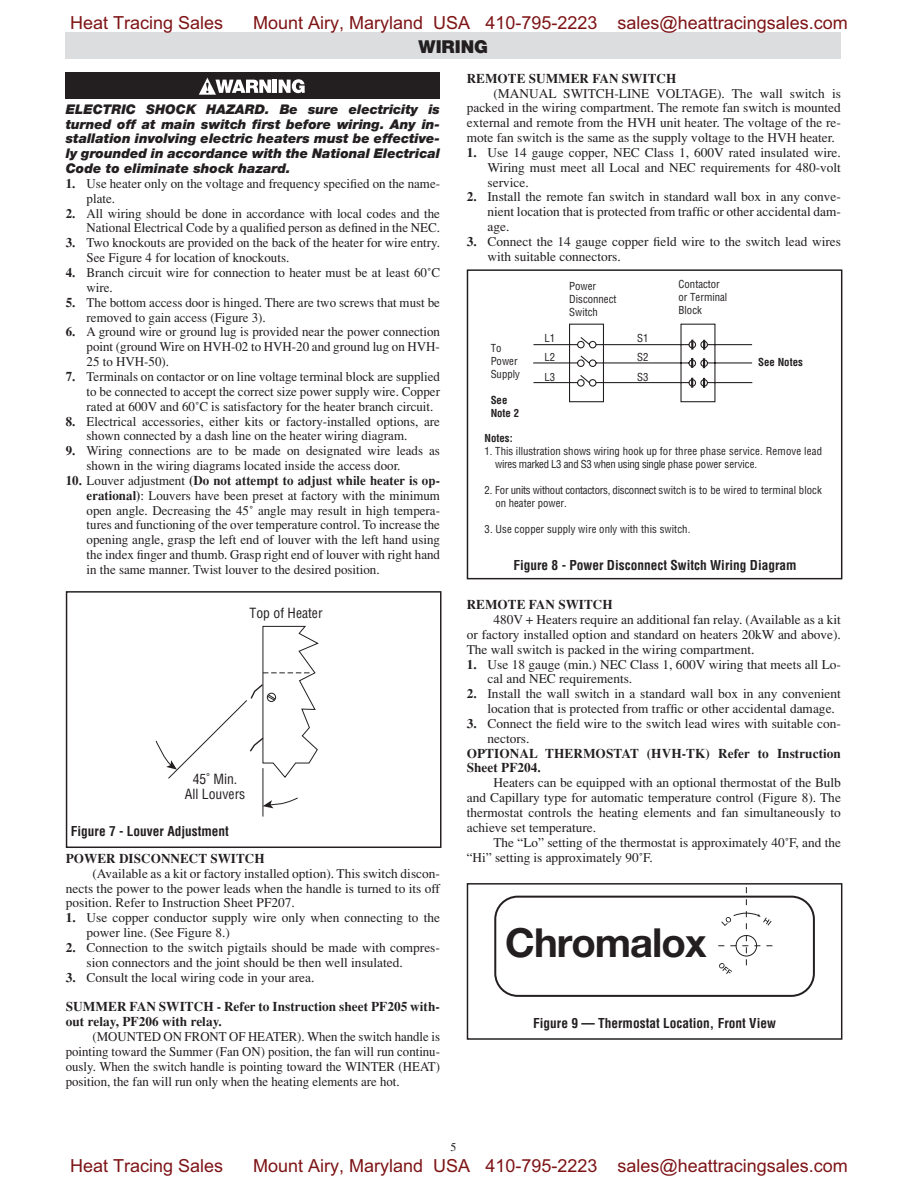
<style>
.page{position:relative;width:918px;height:1188px;background:#fff}
.page>*{position:absolute;margin:0;border:0;box-sizing:border-box;transform-origin:0 0}
.t1{font:700 40.05px "Helvetica Neue";letter-spacing:-.025em;color:#231f20}
.t2{font:18px "Arial";color:#7e1416}
.t3{font:900 17.85px "Helvetica Neue";color:#231f20}
.t4{font:condensed 13.65px/15px "Helvetica";color:#231f20;text-align:center}
.t5{font:13.35px/14.9px "Times";color:#231f20}
.t6{font:13.35px/14.9px "Times";color:#231f20;text-align:justify;scale:.96 1}
.t7{font:italic 900 13.35px/14.9px "Helvetica Neue";color:#231f20;text-align:justify}
.t8{font:700 13.35px/14.9px "Times";color:#231f20}
.t9{font:700 condensed 13.35px "Helvetica";color:#231f20}
.t10{font:11.85px "Times";color:#231f20}
.t11{font:condensed 10.8px/12.9px "Helvetica";color:#231f20}
.t12{font:700 condensed 10.8px/12.9px "Helvetica";color:#231f20}
.s1{font-weight:700}
</style>
<div class="page">
<div style="left:66px;top:32px;width:775px;height:27px;background:#dcddde"></div>
<div style="left:66px;top:72px;width:374px;height:27px;background:#231f20"></div>
<hr style="left:273px;top:80px;width:4px;height:13px;background:#fff">
<svg style="left:279px;top:79px;width:26px;height:14px"></svg>
<svg style="left:199px;top:78px;width:72px;height:17px"></svg>
<hr style="left:263px;top:768px;width:1px;height:49px;background:#231f20">
<svg style="left:155px;top:626px;width:164px;height:153px"></svg>
<svg style="left:263px;top:797px;width:35px;height:11px"></svg>
<div style="left:66px;top:591px;width:376px;height:257px;border:1px solid #231f20"></div>
<svg style="left:533px;top:323px;width:220px;height:80px"></svg>
<div style="left:467px;top:269px;width:375px;height:310px;border:1px solid #231f20"></div>
<div style="left:494px;top:896px;width:321px;height:101px;border:2px solid #231f20;border-radius:23px"></div>
<svg style="left:718px;top:887px;width:54px;height:87px"></svg>
<div style="left:467px;top:883px;width:375px;height:157px;border:1px solid #231f20"></div>
<h2 class="t2" style="left:70px;top:16px;width:155px">Heat Tracing Sales</h2>
<h2 class="t2" style="left:253px;top:16px;width:596px">Mount Airy, Maryland USA 410-795-2223 sales@heattracingsales.com</h2>
<h3 class="t3" style="left:419px;top:40px;width:71px">WIRING</h3>
<p class="t7" style="left:66px;top:103px;width:376px">ELECTRIC SHOCK HAZARD. Be sure electricity is turned off at main switch first before wiring. Any in&shy;stallation involving electric heaters must be effective&shy;ly grounded in accordance with the National Electrical Code to eliminate shock hazard.</p>
<p class="t5" style="left:87px;top:177px;width:355px;text-indent:-21px"><span class="s1">1.</span> Use heater only on the voltage and frequency specified on the name&shy;plate.</p>
<p class="t5" style="left:66px;top:207px;width:376px;text-align:right"><span class="s1">2.</span> All wiring should be done in accordance with local codes and the<br>National Electrical Code by a qualified person as defined in the NEC.</p>
<p class="t5" style="left:87px;top:237px;width:355px;text-indent:-21px"><span class="s1">3.</span> Two knockouts are provided on the back of the heater for wire entry.<br>See Figure 4 for location of knockouts.</p>
<p class="t5" style="left:87px;top:266px;width:355px;text-indent:-21px"><span class="s1">4.</span> Branch circuit wire for connection to heater must be at least 60˚C wire.</p>
<p class="t5" style="left:87px;top:296px;width:355px;text-indent:-21px"><span class="s1">5.</span> The bottom access door is hinged. There are two screws that must be removed to gain access (Figure 3).</p>
<p class="t5" style="left:87px;top:326px;width:355px;text-align:justify;text-indent:-21px"><span class="s1">6.</span> A ground wire or ground lug is provided near the power connection point (ground Wire on HVH-02 to HVH-20 and ground lug on HVH-25 to HVH-50).</p>
<p class="t5" style="left:87px;top:370px;width:355px;text-align:justify;text-indent:-21px"><span class="s1">7.</span> Terminals on contactor or on line voltage terminal block are supplied to be connected to accept the correct size power supply wire. Copper rated at 600V and 60˚C is satisfactory for the heater branch circuit.</p>
<p class="t5" style="left:87px;top:415px;width:355px;text-indent:-21px"><span class="s1">8.</span> Electrical accessories, either kits or factory-installed options, are shown connected by a dash line on the heater wiring diagram.</p>
<p class="t5" style="left:87px;top:445px;width:355px;text-indent:-21px"><span class="s1">9.</span> Wiring connections are to be made on designated wire leads as shown in the wiring diagrams located inside the access door.</p>
<p class="t5" style="left:87px;top:474px;width:355px;text-align:justify;text-indent:-21px"><span class="s1">10.</span> Louver adjustment <span class="s1">(Do not attempt to adjust while heater is op&shy;erational)</span>: Louvers have been preset at factory with the minimum open angle. Decreasing the 45˚ angle may result in high tempera&shy;tures and functioning of the over temperature control. To increase the opening angle, grasp the left end of louver with the left hand using the index finger and thumb. Grasp right end of louver with right hand in the same manner. Twist louver to the desired position.</p>
<p class="t4" style="left:250px;top:607px;width:75px">Top of Heater</p>
<p class="t4" style="left:185px;top:773px;width:62px">45˚ Min.<br>All Louvers</p>
<p class="t9" style="left:71px;top:826px;width:160px">Figure 7 - Louver Adjustment</p>
<p class="t8" style="left:66px;top:852px;width:200px">POWER DISCONNECT SWITCH</p>
<p class="t5" style="left:66px;top:867px;width:376px;text-align:justify;text-indent:27px">(Available as a kit or factory installed option). This switch discon&shy;nects the power to the power leads when the handle is turned to its off position. Refer to Instruction Sheet PF207.</p>
<p class="t5" style="left:87px;top:912px;width:355px;text-indent:-21px"><span class="s1">1.</span> Use copper conductor supply wire only when connecting to the power line. (See Figure 8.)</p>
<p class="t5" style="left:87px;top:941px;width:355px;text-indent:-21px"><span class="s1">2.</span> Connection to the switch pigtails should be made with compres&shy;sion connectors and the joint should be then well insulated.</p>
<p class="t5" style="left:66px;top:971px;width:250px"><span class="s1">3.</span> Consult the local wiring code in your area.</p>
<p class="t8" style="left:66px;top:1001px;width:376px">SUMMER FAN SWITCH - Refer to Instruction sheet PF205 with&shy;out relay, PF206 with relay.</p>
<p class="t6" style="left:66px;top:1030px;width:391px;text-indent:27px">(MOUNTED ON FRONT OF HEATER). When the switch handle is pointing toward the Summer (Fan ON) position, the fan will run continu&shy;ously. When the switch handle is pointing toward the WINTER (HEAT) position, the fan will run only when the heating elements are hot.</p>
<p class="t8" style="left:467px;top:72px;width:211px">REMOTE SUMMER FAN SWITCH</p>
<p class="t5" style="left:467px;top:87px;width:376px;text-align:justify;text-indent:27px">(MANUAL SWITCH-LINE VOLTAGE). The wall switch is packed in the wiring compartment. The remote fan switch is mounted external and remote from the HVH unit heater. The voltage of the re&shy;mote fan switch is the same as the supply voltage to the HVH heater.</p>
<p class="t5" style="left:488px;top:146px;width:355px;text-align:justify;text-indent:-21px"><span class="s1">1.</span> Use 14 gauge copper, NEC Class 1, 600V rated insulated wire.<br>Wiring must meet all Local and NEC requirements for 480-volt service.</p>
<p class="t5" style="left:488px;top:191px;width:355px;text-align:justify;text-indent:-21px"><span class="s1">2.</span> Install the remote fan switch in standard wall box in any conve&shy;nient location that is protected from traffic or other accidental dam&shy;age.</p>
<p class="t5" style="left:488px;top:235px;width:355px;text-indent:-21px"><span class="s1">3.</span> Connect the 14 gauge copper field wire to the switch lead wires with suitable connectors.</p>
<p class="t11" style="left:569px;top:281px;width:49px">Power<br>Disconnect<br>Switch</p>
<p class="t11" style="left:545px;top:329px;width:12px;line-height:19.6px;text-align:justify">L1<br>L2<br>L3</p>
<p class="t11" style="left:637px;top:329px;width:13px;line-height:19.6px;text-align:justify">S1<br>S2<br>S3</p>
<p class="t11" style="left:679px;top:279px;width:50px">Contactor or Terminal<br>Block</p>
<p class="t11" style="left:491px;top:343px;width:31px">To<br>Power<br>Supply</p>
<p class="t12" style="left:491px;top:394px;width:30px">See<br>Note 2</p>
<p class="t12" style="left:485px;top:433px;width:30px">Notes:</p>
<p class="t11" style="left:495px;top:446px;width:328px;text-indent:-11px">1. This illustration shows wiring hook up for three phase service. Remove lead wires marked L3 and S3 when using single phase power service.</p>
<p class="t11" style="left:495px;top:484px;width:328px;text-indent:-11px">2. For units without contactors, disconnect switch is to be wired to terminal block on heater power.</p>
<p class="t11" style="left:485px;top:523px;width:207px">3. Use copper supply wire only with this switch.</p>
<p class="t9" style="left:513px;top:560px;width:285px">Figure 8 - Power Disconnect Switch Wiring Diagram</p>
<p class="t8" style="left:467px;top:598px;width:148px">REMOTE FAN SWITCH</p>
<p class="t5" style="left:467px;top:613px;width:376px;text-align:justify;text-indent:27px">480V + Heaters require an additional fan relay. (Available as a kit or factory installed option and standard on heaters 20kW and above).<br>The wall switch is packed in the wiring compartment.</p>
<p class="t5" style="left:488px;top:658px;width:355px;text-indent:-21px"><span class="s1">1.</span> Use 18 gauge (min.) NEC Class 1, 600V wiring that meets all Lo&shy;cal and NEC requirements.</p>
<p class="t5" style="left:488px;top:688px;width:355px;text-indent:-21px"><span class="s1">2.</span> Install the wall switch in a standard wall box in any convenient location that is protected from traffic or other accidental damage.</p>
<p class="t5" style="left:488px;top:717px;width:355px;text-indent:-21px"><span class="s1">3.</span> Connect the field wire to the switch lead wires with suitable con&shy;nectors.</p>
<p class="t8" style="left:467px;top:747px;width:376px">OPTIONAL THERMOSTAT (HVH-TK) Refer to Instruction<br>Sheet PF204.</p>
<p class="t5" style="left:467px;top:777px;width:376px;text-align:justify;text-indent:27px">Heaters can be equipped with an optional thermostat of the Bulb and Capillary type for automatic temperature control (Figure 8). The thermostat controls the heating elements and fan simultaneously to achieve set temperature.</p>
<p class="t5" style="left:467px;top:836px;width:376px;text-indent:27px">The “Lo” setting of the thermostat is approximately 40˚F, and the “Hi” setting is approximately 90˚F.</p>
<p class="t12" style="left:758px;top:356px;width:46px">See Notes</p>
<h1 class="t1" style="left:505px;top:928px;width:203px">Chromalox</h1>
<p class="t9" style="left:533px;top:1018px;width:244px">Figure 9 — Thermostat Location, Front View</p>
<p class="t10" style="left:450px;top:1143px;width:7px">5</p>
<h2 class="t2" style="left:70px;top:1159px;width:155px">Heat Tracing Sales</h2>
<h2 class="t2" style="left:253px;top:1159px;width:596px">Mount Airy, Maryland USA 410-795-2223 sales@heattracingsales.com</h2>
</div>
